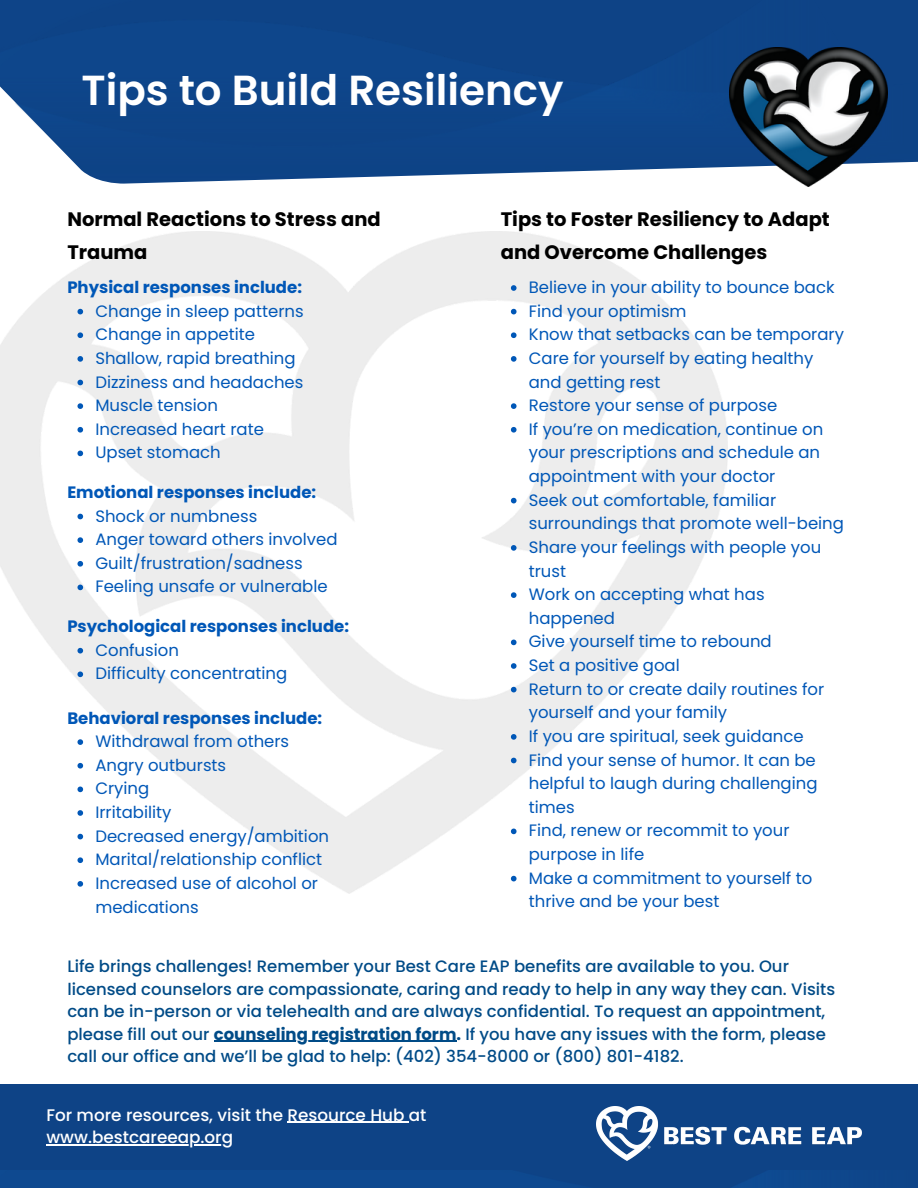
<style>
.page{position:relative;width:918px;height:1188px;background:#fff}
.page>*{position:absolute;margin:0;border:0;box-sizing:border-box;transform-origin:0 0}
.t1{font:600 42px "Poppins";color:#fff}
.t2{font:700 19.5px/32.7px "Poppins";color:#000}
.t3{font:500 16.8px/22.5px "Poppins";color:#fff}
.t4{font:16.5px/23.7px "Poppins";color:#0057b7}
.t5{font:500 16.5px/22.5px "Poppins";color:#004b87}
.t6{font:700 16.5px "Poppins";color:#0057b7}
.s1{font-weight:700}
</style>
<div class="page">
<svg style="left:92px;top:177px;width:271px;height:7px"></svg>
<div style="left:0;top:0;width:918px;height:177px;background:#0e4488"></div>
<img style="left:730px;top:48px;width:157px;height:138px">
<div style="left:0;top:1102px;width:918px;height:86px;background:#0e4990"></div>
<div style="left:0;top:1084px;width:918px;height:86px;background:#0e4386"></div>
<svg style="left:77px;top:309px;width:6px;height:5px"></svg>
<svg style="left:77px;top:332px;width:6px;height:6px"></svg>
<svg style="left:77px;top:356px;width:6px;height:6px"></svg>
<svg style="left:77px;top:380px;width:6px;height:5px"></svg>
<svg style="left:77px;top:403px;width:6px;height:6px"></svg>
<svg style="left:77px;top:427px;width:6px;height:6px"></svg>
<svg style="left:77px;top:451px;width:6px;height:5px"></svg>
<img style="left:596px;top:1106px;width:266px;height:54px">
<hr style="left:288px;top:1122px;width:121px;height:1px;background:#fff">
<svg style="left:46px;top:1144px;width:14px;height:1px"></svg>
<hr style="left:60px;top:1144px;width:173px;height:1px;background:#fff">
<hr style="left:214px;top:1041px;width:242px;height:1px;background:#004b87">
<svg style="left:511px;top:285px;width:6px;height:6px"></svg>
<svg style="left:511px;top:309px;width:6px;height:5px"></svg>
<svg style="left:511px;top:332px;width:6px;height:6px"></svg>
<svg style="left:511px;top:356px;width:6px;height:6px"></svg>
<svg style="left:511px;top:403px;width:6px;height:6px"></svg>
<svg style="left:511px;top:427px;width:6px;height:6px"></svg>
<svg style="left:511px;top:498px;width:6px;height:5px"></svg>
<svg style="left:511px;top:545px;width:6px;height:6px"></svg>
<svg style="left:511px;top:592px;width:6px;height:6px"></svg>
<svg style="left:511px;top:640px;width:6px;height:5px"></svg>
<svg style="left:511px;top:663px;width:6px;height:6px"></svg>
<svg style="left:511px;top:687px;width:6px;height:5px"></svg>
<svg style="left:511px;top:734px;width:6px;height:6px"></svg>
<svg style="left:511px;top:758px;width:6px;height:5px"></svg>
<svg style="left:511px;top:829px;width:6px;height:5px"></svg>
<svg style="left:511px;top:876px;width:6px;height:5px"></svg>
<svg style="left:77px;top:514px;width:6px;height:5px"></svg>
<svg style="left:77px;top:537px;width:6px;height:6px"></svg>
<svg style="left:77px;top:561px;width:6px;height:6px"></svg>
<svg style="left:77px;top:585px;width:6px;height:5px"></svg>
<svg style="left:77px;top:648px;width:6px;height:6px"></svg>
<svg style="left:77px;top:672px;width:6px;height:5px"></svg>
<svg style="left:77px;top:739px;width:6px;height:6px"></svg>
<svg style="left:77px;top:763px;width:6px;height:6px"></svg>
<svg style="left:77px;top:787px;width:6px;height:5px"></svg>
<svg style="left:77px;top:810px;width:6px;height:6px"></svg>
<svg style="left:77px;top:834px;width:6px;height:5px"></svg>
<svg style="left:77px;top:857px;width:6px;height:6px"></svg>
<svg style="left:77px;top:881px;width:6px;height:6px"></svg>
<p class="t1" style="left:81px;top:61px;width:484px">Tips to Build Resiliency</p>
<p class="t2" style="left:67px;top:203px;width:315px">Normal Reactions to Stress and<br>Trauma</p>
<p class="t6" style="left:67px;top:276px;width:236px">Physical responses include:</p>
<p class="t4" style="left:95px;top:299px;width:210px">Change in sleep patterns</p>
<p class="t4" style="left:95px;top:323px;width:161px">Change in appetite</p>
<p class="t4" style="left:95px;top:346px;width:202px">Shallow, rapid breathing</p>
<p class="t4" style="left:95px;top:370px;width:210px">Dizziness and headaches</p>
<p class="t4" style="left:95px;top:394px;width:124px">Muscle tension</p>
<p class="t4" style="left:95px;top:417px;width:170px">Increased heart rate</p>
<p class="t4" style="left:95px;top:441px;width:127px">Upset stomach</p>
<p class="t6" style="left:67px;top:481px;width:250px">Emotional responses include:</p>
<p class="t4" style="left:95px;top:504px;width:164px">Shock or numbness</p>
<p class="t4" style="left:95px;top:528px;width:244px">Anger toward others involved</p>
<p class="t4" style="left:95px;top:551px;width:209px">Guilt/frustration/sadness</p>
<p class="t4" style="left:95px;top:575px;width:234px">Feeling unsafe or vulnerable</p>
<p class="t6" style="left:67px;top:615px;width:283px">Psychological responses include:</p>
<p class="t4" style="left:95px;top:638px;width:85px">Confusion</p>
<p class="t4" style="left:95px;top:662px;width:193px">Difficulty concentrating</p>
<p class="t6" style="left:67px;top:706px;width:256px">Behavioral responses include:</p>
<p class="t4" style="left:95px;top:730px;width:195px">Withdrawal from others</p>
<p class="t4" style="left:95px;top:753px;width:132px">Angry outbursts</p>
<p class="t4" style="left:95px;top:777px;width:55px">Crying</p>
<p class="t4" style="left:95px;top:800px;width:78px">Irritability</p>
<p class="t4" style="left:95px;top:824px;width:235px">Decreased energy/ambition</p>
<p class="t4" style="left:95px;top:848px;width:228px">Marital/relationship conflict</p>
<p class="t4" style="left:95px;top:871px;width:224px">Increased use of alcohol or medications</p>
<p class="t2" style="left:501px;top:203px;width:331px">Tips to Foster Resiliency to Adapt and Overcome Challenges</p>
<p class="t4" style="left:529px;top:275px;width:307px">Believe in your ability to bounce back</p>
<p class="t4" style="left:529px;top:299px;width:159px">Find your optimism</p>
<p class="t4" style="left:529px;top:323px;width:317px">Know that setbacks can be temporary</p>
<p class="t4" style="left:529px;top:346px;width:286px">Care for yourself by eating healthy and getting rest</p>
<p class="t4" style="left:529px;top:394px;width:250px">Restore your sense of purpose</p>
<p class="t4" style="left:529px;top:417px;width:296px">If you’re on medication, continue on your prescriptions and schedule an appointment with your doctor</p>
<p class="t4" style="left:529px;top:488px;width:317px">Seek out comfortable, familiar surroundings that promote well-being</p>
<p class="t4" style="left:529px;top:535px;width:294px">Share your feelings with people you trust</p>
<p class="t4" style="left:529px;top:583px;width:237px">Work on accepting what has happened</p>
<p class="t4" style="left:529px;top:630px;width:244px">Give yourself time to rebound</p>
<p class="t4" style="left:529px;top:653px;width:153px">Set a positive goal</p>
<p class="t4" style="left:529px;top:677px;width:297px">Return to or create daily routines for yourself and your family</p>
<p class="t4" style="left:529px;top:724px;width:276px">If you are spiritual, seek guidance</p>
<p class="t4" style="left:529px;top:748px;width:290px;text-align:justify">Find your sense of humor. It can be helpful to laugh during challenging times</p>
<p class="t4" style="left:529px;top:819px;width:262px">Find, renew or recommit to your purpose in life</p>
<p class="t4" style="left:529px;top:866px;width:285px">Make a commitment to yourself to thrive and be your best</p>
<p class="t5" style="left:67px;top:955px;width:769px">Life brings challenges! Remember your Best Care EAP benefits are available to you. Our licensed counselors are compassionate, caring and ready to help in any way they can. Visits can be in-person or via telehealth and are always confidential. To request an appointment, please fill out our <span class="s1">counseling registration form.</span> If you have any issues with the form, please call our office and we’ll be glad to help: (402) 354-8000 or (800) 801-4182.</p>
<p class="t3" style="left:46px;top:1103px;width:382px">For more resources, visit the Resource Hub at www.bestcareeap.org</p>
</div>
